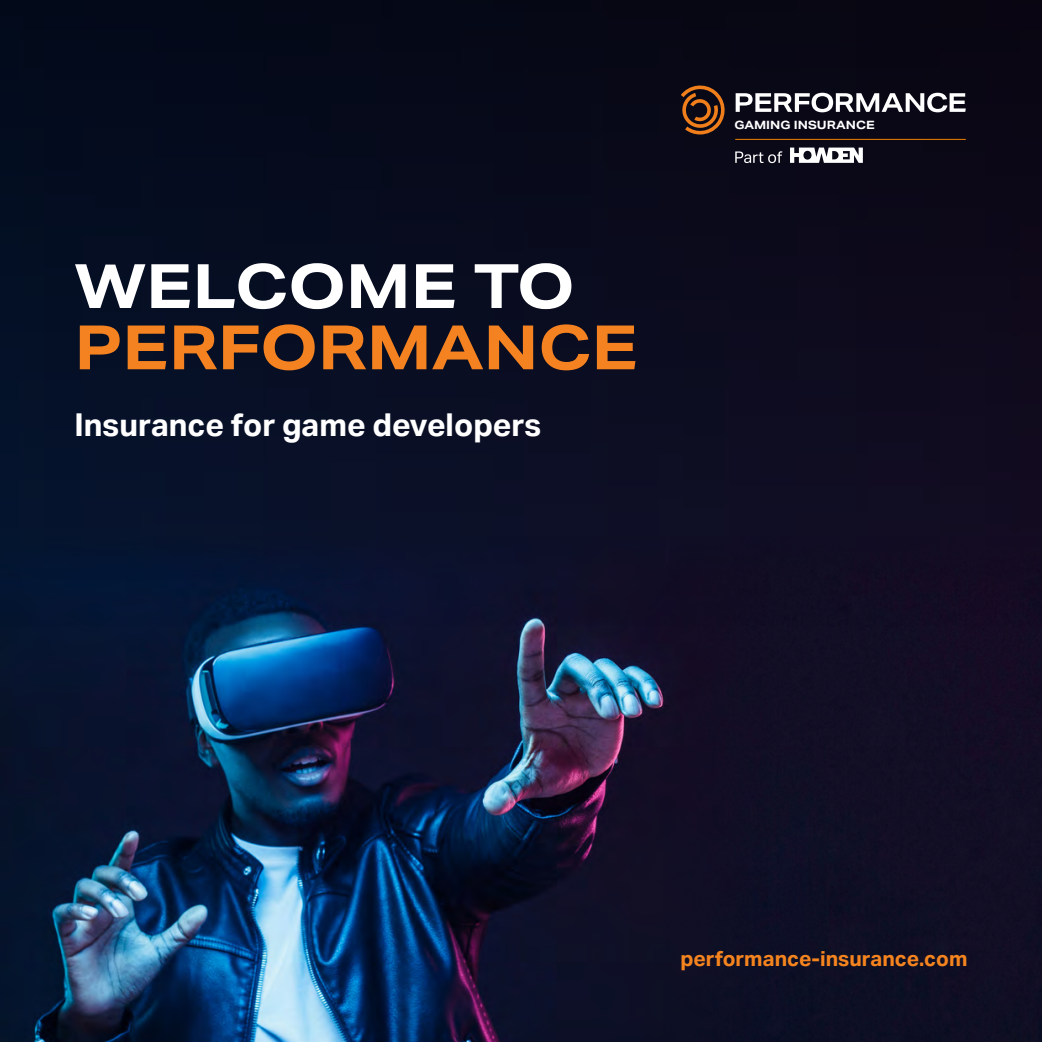
<style>
.page{position:relative;width:1042px;height:1042px;background:#fff}
.page>*{position:absolute;margin:0;border:0;box-sizing:border-box;transform-origin:0 0}
.t1{font:700 61.25px "Aktiv Grotesk Ex";color:#f58220}
.t2{font:700 61.25px "Aktiv Grotesk Ex";color:#fff}
.t3{font:700 31.5px "Aktiv Grotesk";color:#fff}
.t4{font:700 21px "Aktiv Grotesk";color:#f5841f}
.t5{font:700 11.38px "Aktiv Grotesk Ex";color:#fff}
</style>
<div class="page">
<img style="left:0;top:625px;width:663px;height:417px">
<div style="left:663px;top:625px;width:379px;height:417px;background:#110e24"></div>
<div style="left:0;top:0;width:1042px;height:625px;background:linear-gradient(to bottom,#060815,#0d122c)"></div>
<svg style="left:681px;top:86px;width:47px;height:48px;background:#5b3218"></svg>
<svg style="left:735px;top:93px;width:230px;height:19px"></svg>
<svg style="left:735px;top:151px;width:47px;height:12px"></svg>
<svg style="left:790px;top:148px;width:73px;height:15px"></svg>
<hr style="left:735px;top:139px;width:230px;height:1px;background:#f07f00">
<h1 class="t2" style="left:74px;top:251px;width:502px">WELCOME TO</h1>
<h1 class="t1" style="left:74px;top:312px;width:565px">PERFORMANCE</h1>
<p class="t3" style="left:74px;top:406px;width:468px">Insurance for game developers</p>
<p class="t5" style="left:734px;top:119px;width:142px">GAMING INSURANCE</p>
<p class="t4" style="left:680px;top:946px;width:289px">performance-insurance.com</p>
</div>
